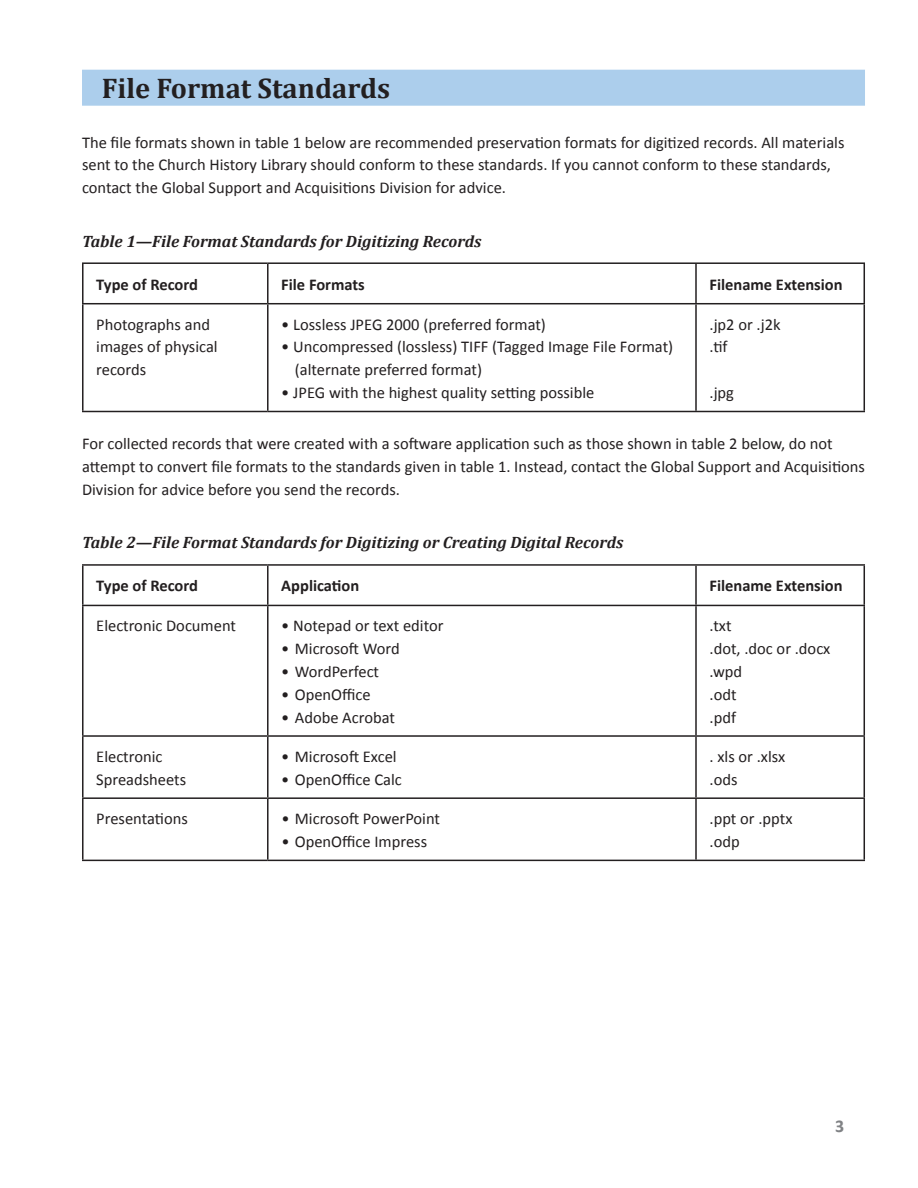
<style>
.page{position:relative;width:918px;height:1188px;background:#fff}
.page>*{position:absolute;margin:0;border:0;box-sizing:border-box;transform-origin:0 0}
.t1{font:700 28.5px "Cambria";color:#231f20}
.t2{font:700 18px "Calibri";color:#808285}
.t3{font:16.5px/22.8px "Calibri";color:#231f20}
.t4{font:italic 700 16.5px "Cambria";color:#231f20}
.t5{font:700 16.5px "Calibri";color:#231f20}
</style>
<div class="page">
<div style="left:82px;top:70px;width:783px;height:36px;background:#acceec"></div>
<hr style="left:82px;top:262px;width:186px;height:2px;background:#231f20">
<hr style="left:82px;top:264px;width:2px;height:39px;background:#231f20">
<hr style="left:268px;top:262px;width:428px;height:2px;background:#231f20">
<hr style="left:267px;top:264px;width:2px;height:39px;background:#231f20">
<hr style="left:696px;top:262px;width:169px;height:2px;background:#231f20">
<hr style="left:695px;top:264px;width:2px;height:39px;background:#231f20">
<hr style="left:864px;top:264px;width:1px;height:39px;background:#231f20">
<hr style="left:82px;top:303px;width:186px;height:1px;background:#231f20">
<hr style="left:82px;top:304px;width:2px;height:107px;background:#231f20">
<hr style="left:268px;top:303px;width:428px;height:1px;background:#231f20">
<hr style="left:267px;top:304px;width:2px;height:107px;background:#231f20">
<hr style="left:696px;top:303px;width:169px;height:1px;background:#231f20">
<hr style="left:695px;top:304px;width:2px;height:107px;background:#231f20">
<hr style="left:864px;top:304px;width:1px;height:107px;background:#231f20">
<hr style="left:82px;top:411px;width:186px;height:1px;background:#231f20">
<hr style="left:268px;top:411px;width:428px;height:1px;background:#231f20">
<hr style="left:696px;top:411px;width:169px;height:1px;background:#231f20">
<hr style="left:82px;top:564px;width:186px;height:2px;background:#231f20">
<hr style="left:82px;top:566px;width:2px;height:39px;background:#231f20">
<hr style="left:268px;top:564px;width:428px;height:2px;background:#231f20">
<hr style="left:267px;top:566px;width:2px;height:39px;background:#231f20">
<hr style="left:696px;top:564px;width:169px;height:2px;background:#231f20">
<hr style="left:695px;top:566px;width:2px;height:39px;background:#231f20">
<hr style="left:864px;top:566px;width:1px;height:39px;background:#231f20">
<hr style="left:82px;top:605px;width:186px;height:1px;background:#231f20">
<hr style="left:82px;top:606px;width:2px;height:129px;background:#231f20">
<hr style="left:268px;top:605px;width:428px;height:1px;background:#231f20">
<hr style="left:267px;top:606px;width:2px;height:129px;background:#231f20">
<hr style="left:696px;top:605px;width:169px;height:1px;background:#231f20">
<hr style="left:695px;top:606px;width:2px;height:129px;background:#231f20">
<hr style="left:864px;top:606px;width:1px;height:129px;background:#231f20">
<hr style="left:82px;top:735px;width:186px;height:2px;background:#231f20">
<hr style="left:82px;top:737px;width:2px;height:60px;background:#231f20">
<hr style="left:268px;top:735px;width:428px;height:2px;background:#231f20">
<hr style="left:267px;top:737px;width:2px;height:60px;background:#231f20">
<hr style="left:696px;top:735px;width:169px;height:2px;background:#231f20">
<hr style="left:695px;top:737px;width:2px;height:60px;background:#231f20">
<hr style="left:864px;top:737px;width:1px;height:60px;background:#231f20">
<hr style="left:82px;top:797px;width:186px;height:2px;background:#231f20">
<hr style="left:82px;top:799px;width:2px;height:61px;background:#231f20">
<hr style="left:268px;top:797px;width:428px;height:2px;background:#231f20">
<hr style="left:267px;top:799px;width:2px;height:61px;background:#231f20">
<hr style="left:696px;top:797px;width:169px;height:2px;background:#231f20">
<hr style="left:695px;top:799px;width:2px;height:61px;background:#231f20">
<hr style="left:864px;top:799px;width:1px;height:61px;background:#231f20">
<hr style="left:82px;top:860px;width:186px;height:1px;background:#231f20">
<hr style="left:268px;top:860px;width:428px;height:1px;background:#231f20">
<hr style="left:696px;top:860px;width:169px;height:1px;background:#231f20">
<h1 class="t1" style="left:102px;top:68px;width:290px">File Format Standards</h1>
<p class="t3" style="left:82px;top:131px;width:764px">The file formats shown in table 1 below are recommended preservation formats for digitized records. All materials sent to the Church History Library should conform to these standards. If you cannot conform to these standards, contact the Global Support and Acquisitions Division for advice.</p>
<p class="t4" style="left:82px;top:229px;width:401px">Table 1—File Format Standards for Digitizing Records</p>
<p class="t5" style="left:96px;top:274px;width:103px">Type of Record</p>
<p class="t5" style="left:281px;top:274px;width:85px">File Formats</p>
<p class="t5" style="left:710px;top:274px;width:135px">Filename Extension</p>
<p class="t3" style="left:96px;top:313px;width:123px">Photographs and images of physical records</p>
<p class="t3" style="left:281px;top:313px;width:266px">• Lossless JPEG 2000 (preferred format)</p>
<p class="t3" style="left:710px;top:313px;width:73px">.jp2 or .j2k .tif</p>
<p class="t3" style="left:710px;top:381px;width:26px">.jpg</p>
<p class="t3" style="left:82px;top:432px;width:784px">For collected records that were created with a software application such as those shown in table 2 below, do not attempt to convert file formats to the standards given in table 1. Instead, contact the Global Support and Acquisitions<br>Division for advice before you send the records.</p>
<p class="t4" style="left:82px;top:531px;width:543px">Table 2—File Format Standards for Digitizing or Creating Digital Records</p>
<p class="t5" style="left:96px;top:575px;width:103px">Type of Record</p>
<p class="t5" style="left:281px;top:575px;width:80px">Application</p>
<p class="t5" style="left:710px;top:575px;width:135px">Filename Extension</p>
<p class="t3" style="left:96px;top:614px;width:141px">Electronic Document</p>
<p class="t3" style="left:281px;top:614px;width:164px">• Notepad or text editor</p>
<p class="t3" style="left:281px;top:637px;width:120px">• Microsoft Word</p>
<p class="t3" style="left:281px;top:660px;width:99px">• WordPerfect</p>
<p class="t3" style="left:281px;top:683px;width:91px">• OpenOffice</p>
<p class="t3" style="left:281px;top:706px;width:115px">• Adobe Acrobat</p>
<p class="t3" style="left:295px;top:336px;width:380px;text-indent:-13px">• Uncompressed (lossless) TIFF (Tagged Image File Format) (alternate preferred format)</p>
<p class="t3" style="left:281px;top:381px;width:315px">• JPEG with the highest quality setting possible</p>
<p class="t3" style="left:710px;top:615px;width:122px">.txt<br>.dot, .doc or .docx .wpd<br>.odt<br>.pdf</p>
<p class="t3" style="left:96px;top:745px;width:91px">Electronic<br>Spreadsheets</p>
<p class="t3" style="left:281px;top:745px;width:117px">• Microsoft Excel</p>
<p class="t3" style="left:281px;top:768px;width:122px">• OpenOffice Calc</p>
<p class="t3" style="left:96px;top:807px;width:93px">Presentations</p>
<p class="t3" style="left:281px;top:807px;width:160px">• Microsoft PowerPoint</p>
<p class="t3" style="left:281px;top:830px;width:147px">• OpenOffice Impress</p>
<p class="t3" style="left:710px;top:745px;width:77px">. xls or .xlsx .ods</p>
<p class="t3" style="left:710px;top:807px;width:84px">.ppt or .pptx .odp</p>
<p class="t2" style="left:835px;top:1114px;width:11px">3</p>
</div>
